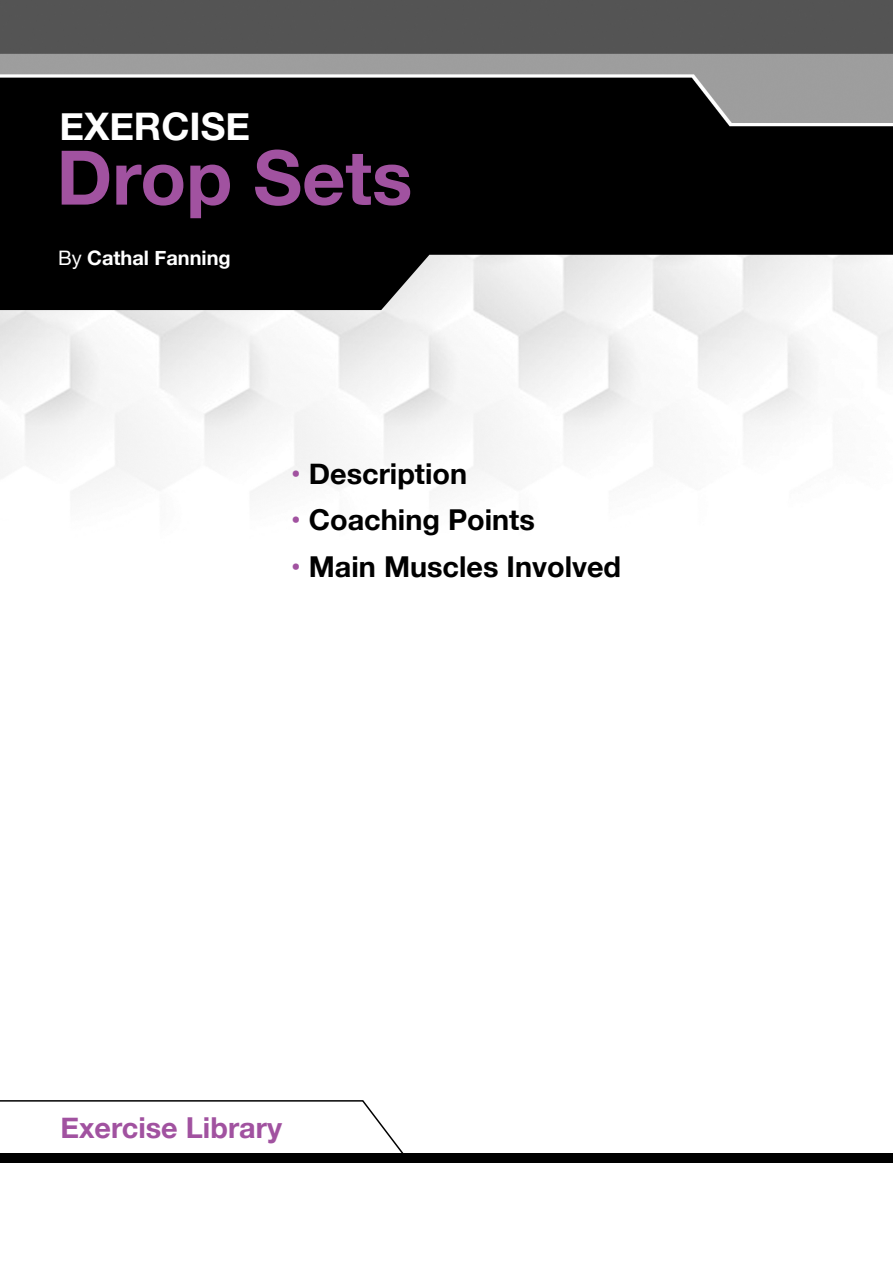
<style>
.page{position:relative;width:893px;height:1263px;background:#fff}
.page>*{position:absolute;margin:0;border:0;box-sizing:border-box;transform-origin:0 0}
.t1{font:700 75.3px "Helvetica Neue";color:#a152a0}
.t2{font:700 37.95px "Helvetica Neue";color:#fff}
.t3{font:700 28.8px "Helvetica Neue";color:#000}
.t4{font:700 28.8px "Helvetica Neue";color:#a152a0}
.t5{font:700 19.95px "Helvetica Neue";color:#fff}
.s1{font-weight:400}
.s2{color:#a152a0}
</style>
<div class="page">
<img style="left:0;top:0;width:893px;height:489px">
<div style="left:0;top:1153px;width:893px;height:10px;background:#000"></div>
<svg style="left:0;top:168px;width:893px;height:142px;background:#333"></svg>
<svg style="left:0;top:1100px;width:404px;height:53px"></svg>
<p class="t2" style="left:59px;top:97px;width:192px">EXERCISE</p>
<p class="t1" style="left:56px;top:119px;width:357px">Drop Sets</p>
<p class="t5" style="left:58px;top:242px;width:174px"><span class="s1">By</span> Cathal Fanning</p>
<p class="t3" style="left:291px;top:451px;width:178px"><span class="s2">•</span> Description</p>
<p class="t3" style="left:291px;top:497px;width:246px"><span class="s2">•</span> Coaching Points</p>
<p class="t3" style="left:291px;top:544px;width:332px"><span class="s2">•</span> Main Muscles Involved</p>
<p class="t4" style="left:60px;top:1105px;width:223px">Exercise Library</p>
</div>
